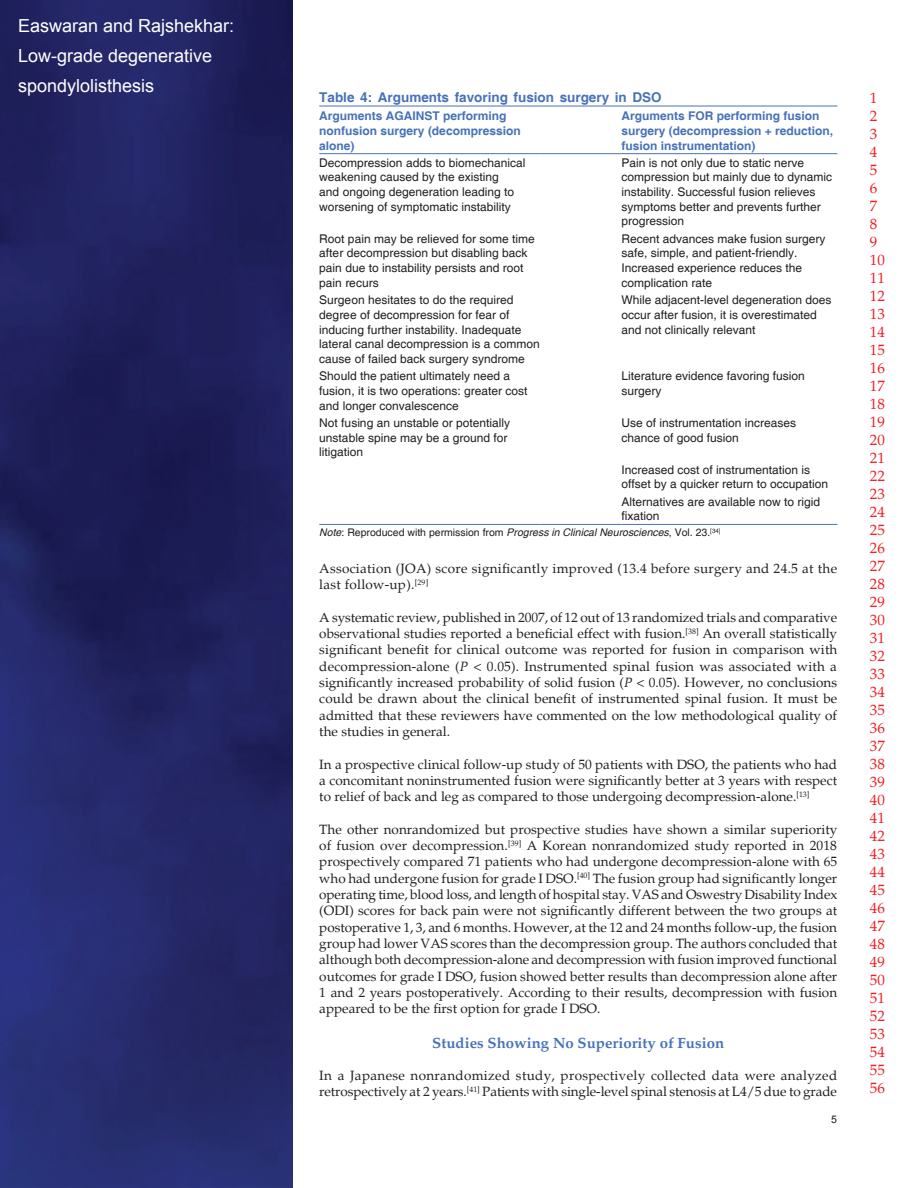
<style>
.page{position:relative;width:918px;height:1188px;background:#fff}
.page>*{position:absolute;margin:0;border:0;box-sizing:border-box;transform-origin:0 0}
.t1{font:18px/30px "Arial";color:#fff}
.t2{font:15px/18px "Palatino";color:#ee1d23}
.t3{font:700 15px "Palatino";color:#4772b9}
.TX{font:13.5px/16.4px "Palatino";color:#231f20;text-align:justify}
.TX-2{font:13.5px/16.4px "Palatino";letter-spacing:.02em;color:#231f20}
.TT{font:700 13.5px "Helvetica";color:#4772b9}
.TB{font:12px/14.7px "Helvetica";color:#231f20}
.TCH{font:700 12px/14.7px "Helvetica";color:#4772b9}
.TFN{font:10.5px "Helvetica";color:#231f20}
.t4{font:10.5px "Arial";color:#231f20}
.s1{font-style:italic}
</style>
<div class="page">
<img style="left:0;top:0;width:292px;height:1188px">
<hr style="left:319px;top:524px;width:221px;height:1px;background:#4772b9">
<hr style="left:540px;top:524px;width:81px;height:1px;background:#4772b9">
<hr style="left:621px;top:524px;width:216px;height:1px;background:#4772b9">
<hr style="left:319px;top:153px;width:221px;height:1px;background:#4772b9">
<hr style="left:540px;top:153px;width:81px;height:1px;background:#4772b9">
<hr style="left:621px;top:153px;width:216px;height:1px;background:#4772b9">
<hr style="left:319px;top:106px;width:221px;height:1px;background:#4772b9">
<hr style="left:540px;top:106px;width:81px;height:1px;background:#4772b9">
<hr style="left:621px;top:106px;width:216px;height:1px;background:#4772b9">
<h1 class="t1" style="left:18px;top:11px;width:218px">Easwaran and Rajshekhar:<br>Low-grade degenerative spondylolisthesis</h1>
<p class="TT" style="left:319px;top:89px;width:344px">Table 4: Arguments favoring fusion surgery in DSO</p>
<p class="TCH" style="left:319px;top:109px;width:203px">Arguments AGAINST performing nonfusion surgery (decompression alone)</p>
<p class="TCH" style="left:621px;top:109px;width:213px">Arguments FOR performing fusion surgery (decompression + reduction, fusion instrumentation)</p>
<p class="TB" style="left:319px;top:156px;width:208px">Decompression adds to biomechanical weakening caused by the existing<br>and ongoing degeneration leading to worsening of symptomatic instability</p>
<p class="TB" style="left:621px;top:156px;width:212px">Pain is not only due to static nerve compression but mainly due to dynamic instability. Successful fusion relieves symptoms better and prevents further progression</p>
<p class="TB" style="left:319px;top:232px;width:217px">Root pain may be relieved for some time after decompression but disabling back pain due to instability persists and root pain recurs</p>
<p class="TB" style="left:621px;top:232px;width:206px">Recent advances make fusion surgery safe, simple, and patient-friendly.<br>Increased experience reduces the complication rate</p>
<p class="TB" style="left:319px;top:293px;width:222px">Surgeon hesitates to do the required degree of decompression for fear of inducing further instability. Inadequate lateral canal decompression is a common cause of failed back surgery syndrome</p>
<p class="TB" style="left:621px;top:293px;width:212px">While adjacent-level degeneration does occur after fusion, it is overestimated and not clinically relevant</p>
<p class="TB" style="left:319px;top:369px;width:210px">Should the patient ultimately need a fusion, it is two operations: greater cost and longer convalescence</p>
<p class="TB" style="left:621px;top:369px;width:185px">Literature evidence favoring fusion surgery</p>
<p class="TB" style="left:319px;top:416px;width:192px">Not fusing an unstable or potentially unstable spine may be a ground for litigation</p>
<p class="TB" style="left:621px;top:416px;width:176px">Use of instrumentation increases chance of good fusion</p>
<p class="TB" style="left:621px;top:463px;width:208px">Increased cost of instrumentation is offset by a quicker return to occupation</p>
<p class="TB" style="left:621px;top:494px;width:200px">Alternatives are available now to rigid fixation</p>
<p class="TFN" style="left:319px;top:526px;width:403px"><span class="s1">Note</span>: Reproduced with permission from <span class="s1">Progress in Clinical Neurosciences</span>, Vol. 23.<sup>[34]</sup></p>
<p class="TX-2" style="left:319px;top:560px;width:519px">Association (JOA) score significantly improved (13.4 before surgery and 24.5 at the last follow-up).<sup>[29]</sup></p>
<p class="TX" style="left:319px;top:609px;width:520px">A systematic review, published in 2007, of 12 out of 13 randomized trials and comparative observational studies reported a beneficial effect with fusion.<sup>[38]</sup> An overall statistically significant benefit for clinical outcome was reported for fusion in comparison with decompression-alone (<span class="s1">P</span> &lt; 0.05). Instrumented spinal fusion was associated with a significantly increased probability of solid fusion (<span class="s1">P</span> &lt; 0.05). However, no conclusions could be drawn about the clinical benefit of instrumented spinal fusion. It must be admitted that these reviewers have commented on the low methodological quality of the studies in general.</p>
<p class="TX" style="left:319px;top:756px;width:519px">In a prospective clinical follow-up study of 50 patients with DSO, the patients who had a concomitant noninstrumented fusion were significantly better at 3 years with respect to relief of back and leg as compared to those undergoing decompression-alone.<sup>[13]</sup></p>
<p class="TX" style="left:319px;top:821px;width:520px">The other nonrandomized but prospective studies have shown a similar superiority of fusion over decompression.<sup>[39]</sup> A Korean nonrandomized study reported in 2018 prospectively compared 71 patients who had undergone decompression-alone with 65 who had undergone fusion for grade I DSO.<sup>[40]</sup> The fusion group had significantly longer operating time, blood loss, and length of hospital stay. VAS and Oswestry Disability Index (ODI) scores for back pain were not significantly different between the two groups at postoperative 1, 3, and 6 months. However, at the 12 and 24 months follow-up, the fusion group had lower VAS scores than the decompression group. The authors concluded that although both decompression-alone and decompression with fusion improved functional outcomes for grade I DSO, fusion showed better results than decompression alone after 1 and 2 years postoperatively. According to their results, decompression with fusion appeared to be the first option for grade I DSO.</p>
<h1 class="t3" style="left:432px;top:1034px;width:294px">Studies Showing No Superiority of Fusion</h1>
<p class="TX" style="left:319px;top:1068px;width:519px">In a Japanese nonrandomized study, prospectively collected data were analyzed retrospectively at 2 years.<sup>[41]</sup> Patients with single-level spinal stenosis at L4/5 due to grade</p>
<p class="t4" style="left:831px;top:1112px;width:7px">5</p>
<p class="t2" style="left:870px;top:89px;width:16px">1<br>2<br>3<br>4<br>5<br>6<br>7<br>8<br>9<br>10<br>11<br>12<br>13<br>14<br>15<br>16<br>17<br>18<br>19<br>20<br>21<br>22<br>23<br>24<br>25<br>26<br>27<br>28<br>29<br>30<br>31<br>32<br>33<br>34<br>35<br>36<br>37<br>38<br>39<br>40<br>41<br>42<br>43<br>44<br>45<br>46<br>47<br>48<br>49<br>50<br>51<br>52<br>53<br>54<br>55<br>56</p>
</div>
